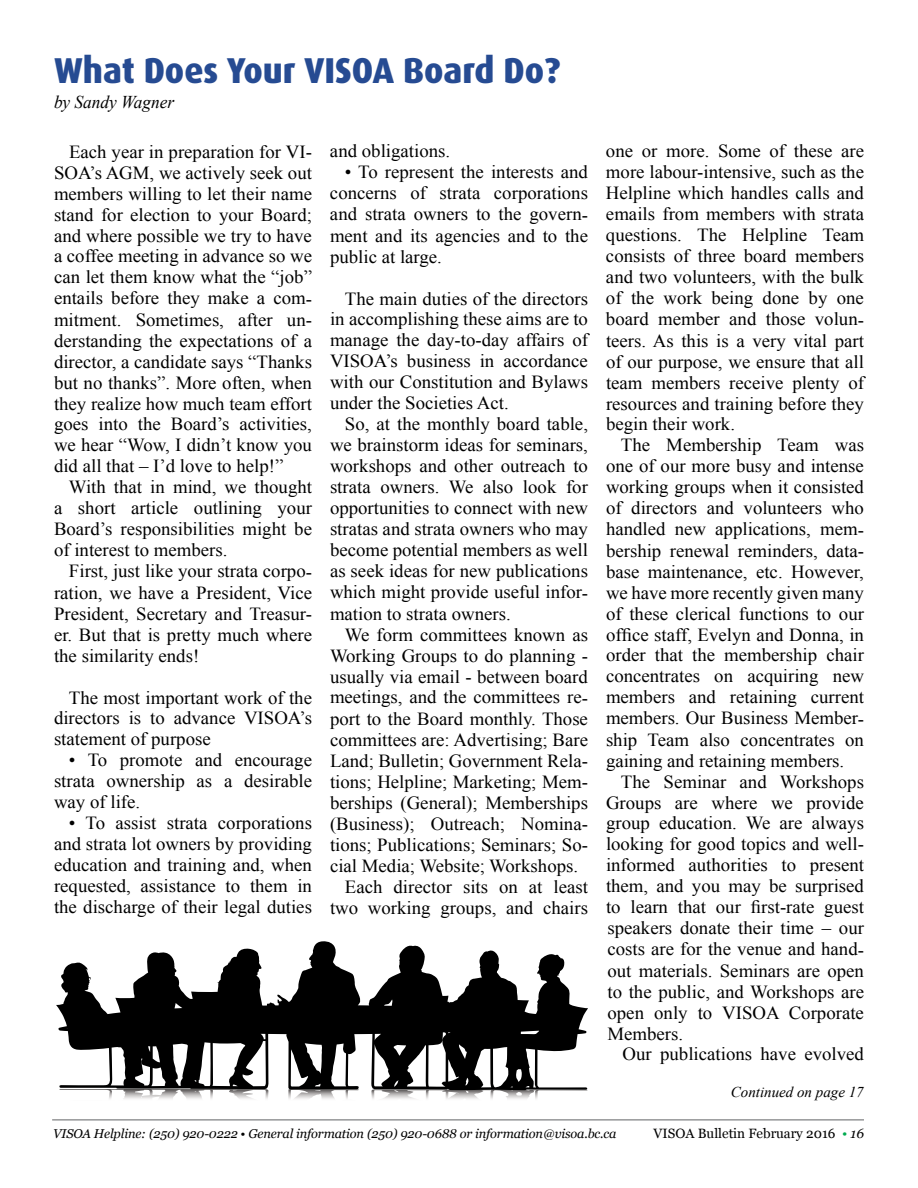
<style>
.page{position:relative;width:918px;height:1188px;background:#fff}
.page>*{position:absolute;margin:0;border:0;box-sizing:border-box;transform-origin:0 0}
.t1{font:800 36px "Dax OT";color:#264b92;scale:.94 1}
.t2{font:18.45px/21px "Times New Roman";color:#000;text-align:justify}
.t3{font:italic 18px "Times New Roman";color:#000;scale:.96 1}
.t4{font:italic 15px "Times New Roman";color:#000}
.t5{font:13.5px "Georgia";color:#000}
.t6{font:italic 12.75px "Georgia";letter-spacing:-.01em;color:#000}
.s1{color:#00aa4f}
.s2{font-style:italic}
</style>
<div class="page">
<hr style="left:52px;top:1120px;width:812px;height:1px;background:#616264">
<img style="left:108px;top:1090px;width:480px;height:9px">
<svg style="left:56px;top:941px;width:532px;height:149px;fill:#000"></svg>
<h1 class="t1" style="left:54px;top:36px;width:540px">What Does Your VISOA Board Do?</h1>
<p class="t3" style="left:54px;top:90px;width:127px">by Sandy Wagner</p>
<p class="t2" style="left:54px;top:141px;width:260px;text-indent:15px">Each year in preparation for VI-SOA’s AGM, we actively seek out members willing to let their name stand for election to your Board; and where possible we try to have a coffee meeting in advance so we can let them know what the “job” entails before they make a com&shy;mitment. Sometimes, after un&shy;derstanding the expectations of a director, a candidate says “Thanks but no thanks”. More often, when they realize how much team effort goes into the Board’s activities, we hear “Wow, I didn’t know you did all that – I’d love to help!”</p>
<p class="t2" style="left:54px;top:477px;width:260px;text-indent:15px">With that in mind, we thought a short article outlining your Board’s responsibilities might be of interest to members.</p>
<p class="t2" style="left:54px;top:561px;width:260px;text-indent:15px">First, just like your strata corpo&shy;ration, we have a President, Vice President, Secretary and Treasur&shy;er. But that is pretty much where the similarity ends!</p>
<p class="t2" style="left:54px;top:687px;width:260px;text-indent:15px">The most important work of the directors is to advance VISOA’s statement of purpose</p>
<p class="t2" style="left:54px;top:750px;width:260px;text-indent:15px">• To promote and encourage strata ownership as a desirable way of life.</p>
<p class="t2" style="left:54px;top:813px;width:260px;text-indent:15px">• To assist strata corporations and strata lot owners by providing education and training and, when requested, assistance to them in the discharge of their legal duties</p>
<p class="t2" style="left:330px;top:140px;width:122px">and obligations.</p>
<p class="t2" style="left:330px;top:161px;width:260px;text-indent:15px">• To represent the interests and concerns of strata corporations and strata owners to the govern&shy;ment and its agencies and to the public at large.</p>
<p class="t2" style="left:330px;top:288px;width:260px;text-indent:15px">The main duties of the directors in accomplishing these aims are to manage the day-to-day affairs of VISOA’s business in accordance with our Constitution and Bylaws under the Societies Act.</p>
<p class="t2" style="left:330px;top:414px;width:260px;text-indent:15px">So, at the monthly board table, we brainstorm ideas for seminars, workshops and other outreach to strata owners. We also look for opportunities to connect with new stratas and strata owners who may become potential members as well as seek ideas for new publications which might provide useful infor&shy;mation to strata owners.</p>
<p class="t2" style="left:345px;top:624px;width:245px">We form committees known as</p>
<p class="t2" style="left:330px;top:645px;width:260px">Working Groups to do planning -</p>
<p class="t2" style="left:330px;top:666px;width:260px">usually via email - between board</p>
<p class="t2" style="left:330px;top:687px;width:259px">meetings, and the committees re-</p>
<p class="t2" style="left:330px;top:708px;width:260px">port to the Board monthly. Those</p>
<p class="t2" style="left:330px;top:729px;width:260px">committees are: Advertising; Bare</p>
<p class="t2" style="left:330px;top:750px;width:259px">Land; Bulletin; Government Rela-</p>
<p class="t2" style="left:330px;top:771px;width:259px">tions; Helpline; Marketing; Mem-</p>
<p class="t2" style="left:330px;top:792px;width:260px">berships (General); Memberships</p>
<p class="t2" style="left:330px;top:813px;width:259px">(Business); Outreach; Nomina-</p>
<p class="t2" style="left:330px;top:834px;width:259px">tions; Publications; Seminars; So-</p>
<p class="t2" style="left:330px;top:855px;width:250px">cial Media; Website; Workshops.</p>
<p class="t2" style="left:345px;top:876px;width:245px">Each director sits on at least</p>
<p class="t2" style="left:330px;top:897px;width:259px">two working groups, and chairs</p>
<p class="t2" style="left:606px;top:141px;width:260px">one or more. Some of these are more labour-intensive, such as the Helpline which handles calls and emails from members with strata questions. The Helpline Team consists of three board members and two volunteers, with the bulk of the work being done by one board member and those volun&shy;teers. As this is a very vital part of our purpose, we ensure that all team members receive plenty of resources and training before they begin their work.</p>
<p class="t2" style="left:606px;top:435px;width:260px;text-indent:15px">The Membership Team was one of our more busy and intense working groups when it consisted of directors and volunteers who handled new applications, mem&shy;bership renewal reminders, data&shy;base maintenance, etc. However, we have more recently given many of these clerical functions to our office staff, Evelyn and Donna, in order that the membership chair concentrates on acquiring new members and retaining current members. Our Business Member&shy;ship Team also concentrates on gaining and retaining members.</p>
<p class="t2" style="left:606px;top:771px;width:260px;text-indent:15px">The Seminar and Workshops Groups are where we provide group education. We are always looking for good topics and well&shy;informed authorities to present them, and you may be surprised to learn that our first-rate guest speakers donate their time – our costs are for the venue and hand&shy;out materials. Seminars are open to the public, and Workshops are open only to VISOA Corporate Members.</p>
<p class="t2" style="left:622px;top:1044px;width:243px">Our publications have evolved</p>
<p class="t4" style="left:731px;top:1082px;width:134px">Continued on page 17</p>
<p class="t6" style="left:53px;top:1124px;width:565px">VISOA Helpline: (250) 920-0222 • General information (250) 920-0688 or information@visoa.bc.ca</p>
<p class="t5" style="left:654px;top:1124px;width:212px">VISOA Bulletin February 2016 <span class="s1">•</span> <span class="s2">16</span></p>
</div>
